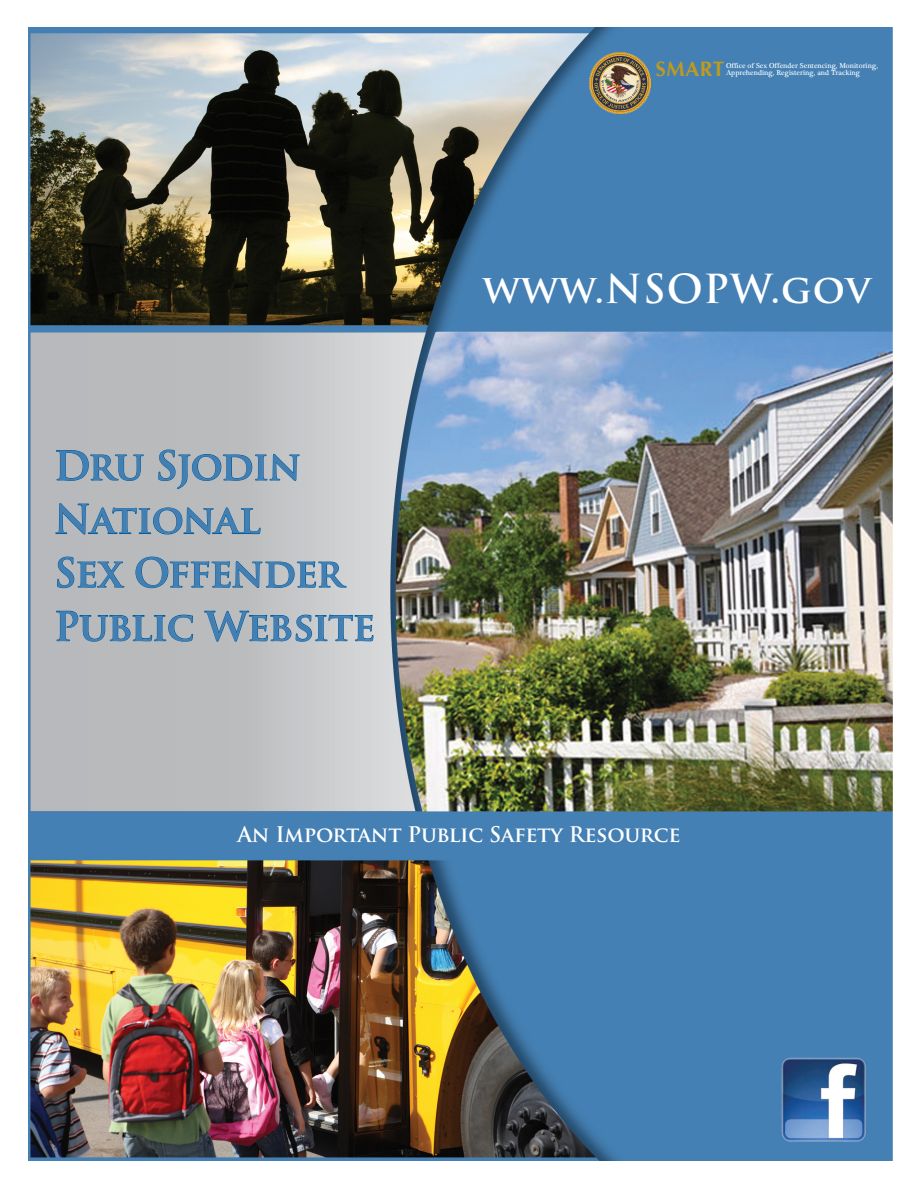
<style>
.page{position:relative;width:918px;height:1188px;background:#fff}
.page>*{position:absolute;margin:0;border:0;box-sizing:border-box;transform-origin:0 0}
.t1{font:700 39px/53.6px "Trajan Pro";letter-spacing:-.02em;color:#437fb3}
.t2{font:700 39px "Trajan Pro";letter-spacing:.025em;color:#fff}
.t3{font:700 21px "Trajan Pro";letter-spacing:-.01em;color:#fff}
.t4{font:700 20.85px "CG Omega";letter-spacing:.025em;color:#bf9b1d}
.t5{font:7.35px/7.5px "Plantagenet Cherokee";color:#fff}
</style>
<div class="page">
<img style="left:29px;top:27px;width:864px;height:1134px">
<svg style="left:55px;top:376px;width:319px;height:272px"></svg>
<img style="left:589px;top:52px;width:62px;height:62px">
<img style="left:779px;top:1055px;width:90px;height:89px">
<p class="t4" style="left:656px;top:56px;width:70px">SMART</p>
<p class="t5" style="left:726px;top:62px;width:153px">Office of Sex Offender Sentencing, Monitoring,<br>Apprehending, Registering, and Tracking</p>
<h1 class="t1" style="left:54px;top:439px;width:323px">Dru Sjodin<br>National<br>Sex Offender<br>Public Website</h1>
<p class="t2" style="left:483px;top:264px;width:389px">www.NSOPW.gov</p>
<h2 class="t3" style="left:237px;top:822px;width:445px">An Important Public Safety Resource</h2>
</div>
